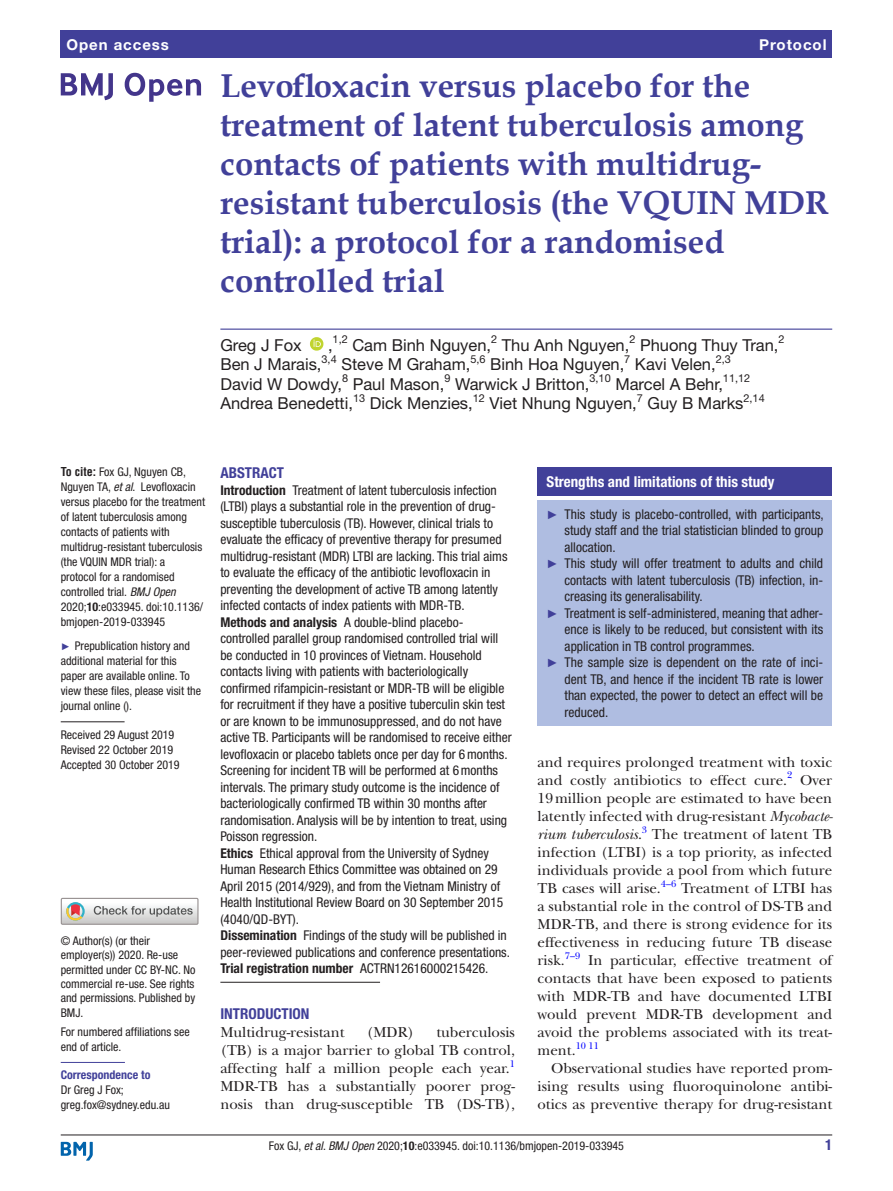
<style>
.page{position:relative;width:893px;height:1191px;background:#fff}
.page>*{position:absolute;margin:0;border:0;box-sizing:border-box;transform-origin:0 0}
.t1{font:700 33px/39px "Book Antiqua";color:#414099}
.t2{font:16.5px "Helvetica Neue LT Std";color:#231f20}
.t3{font:15px/18px "New Baskerville";color:#231f20;text-align:justify}
.t4{font:700 condensed 15px "Helvetica Neue LT Std";color:#fff}
.t5{font:700 condensed 15px "Helvetica Neue LT Std";color:#414099}
.t6{font:700 15px "Helvetica Neue LT Std";letter-spacing:.065em;color:#fff}
.t7{font:condensed 13.5px/16.5px "Helvetica Neue LT Std";color:#231f20}
.t8{font:condensed 12px/15px "Helvetica Neue LT Std";color:#231f20}
.t9{font:700 condensed 12px "Helvetica Neue LT Std";color:#414099}
.t10{font:10.95px "Helvetica Neue LT Std";color:#231f20}
.t11{font:9.9px "New Baskerville";color:#00f}
.s1{font-family:"Helvetica LT Std";font-weight:700}
.s2{font-style:italic}
.s3{font-weight:700}
.s4{font-family:"Arial";font-stretch:normal;font-size:9.75px;color:#414099}
.s5{font-family:"Arial";font-stretch:normal;font-size:12px;color:#414099}
</style>
<div class="page">
<hr style="left:61px;top:1134px;width:771px;height:1px;background:#231f20">
<svg style="left:61px;top:1141px;width:32px;height:19px"></svg>
<div style="left:61px;top:31px;width:771px;height:27px;background:#414099"></div>
<hr style="left:220px;top:328px;width:612px;height:2px;background:#414099">
<svg style="left:310px;top:337px;width:13px;height:14px"></svg>
<hr style="left:61px;top:721px;width:64px;height:1px;background:#231f20">
<hr style="left:61px;top:1062px;width:64px;height:1px;background:#414099">
<svg style="left:61px;top:73px;width:52px;height:27px"></svg>
<svg style="left:125px;top:73px;width:76px;height:29px"></svg>
<div style="left:61px;top:897px;width:138px;height:27px;border:1px solid #969090"></div>
<svg style="left:61px;top:898px;width:137px;height:26px"></svg>
<div style="left:538px;top:467px;width:294px;height:29px;background:#414099"></div>
<div style="left:538px;top:500px;width:294px;height:226px;background:#afbde1"></div>
<hr style="left:220px;top:982px;width:160px;height:1px;background:#231f20">
<p class="t6" style="left:66px;top:35px;width:104px">Open access</p>
<p class="t6" style="left:759px;top:35px;width:69px">Protocol</p>
<h1 class="t1" style="left:220px;top:66px;width:610px">Levofloxacin versus placebo for the treatment of latent tuberculosis among contacts of patients with multidrug&shy;resistant tuberculosis (the VQUIN MDR trial): a protocol for a randomised controlled trial</h1>
<p class="t10" style="left:333px;top:333px;width:17px">1,2</p>
<p class="t2" style="left:352px;top:335px;width:140px">Cam Binh Nguyen,</p>
<p class="t10" style="left:491px;top:333px;width:8px">2</p>
<p class="t2" style="left:502px;top:335px;width:129px">Thu Anh Nguyen,</p>
<p class="t10" style="left:629px;top:333px;width:8px">2</p>
<p class="t2" style="left:640px;top:335px;width:140px">Phuong Thuy Tran,</p>
<p class="t10" style="left:778px;top:333px;width:8px">2</p>
<p class="t2" style="left:220px;top:335px;width:83px">Greg J Fox</p>
<p class="t2" style="left:328px;top:335px;width:6px">,</p>
<p class="t2" style="left:220px;top:354px;width:103px">Ben J Marais,</p>
<p class="t10" style="left:322px;top:352px;width:17px">3,4</p>
<p class="t2" style="left:341px;top:354px;width:130px">Steve M Graham,</p>
<p class="t10" style="left:470px;top:352px;width:17px">5,6</p>
<p class="t2" style="left:490px;top:354px;width:136px">Binh Hoa Nguyen,</p>
<p class="t10" style="left:624px;top:352px;width:8px">7</p>
<p class="t2" style="left:635px;top:354px;width:82px">Kavi Velen,</p>
<p class="t10" style="left:716px;top:352px;width:17px">2,3</p>
<p class="t2" style="left:220px;top:374px;width:123px">David W Dowdy,</p>
<p class="t10" style="left:342px;top:372px;width:8px">8</p>
<p class="t2" style="left:353px;top:374px;width:93px">Paul Mason,</p>
<p class="t10" style="left:444px;top:372px;width:8px">9</p>
<p class="t2" style="left:455px;top:374px;width:136px">Warwick J Britton,</p>
<p class="t10" style="left:589px;top:372px;width:23px">3,10</p>
<p class="t2" style="left:615px;top:374px;width:109px">Marcel A Behr,</p>
<p class="t10" style="left:723px;top:372px;width:29px">11,12</p>
<p class="t2" style="left:220px;top:393px;width:134px">Andrea Benedetti,</p>
<p class="t10" style="left:353px;top:391px;width:14px">13</p>
<p class="t2" style="left:370px;top:393px;width:104px">Dick Menzies,</p>
<p class="t10" style="left:473px;top:391px;width:14px">12</p>
<p class="t2" style="left:489px;top:393px;width:149px">Viet Nhung Nguyen,</p>
<p class="t10" style="left:637px;top:391px;width:8px">7</p>
<p class="t2" style="left:647px;top:393px;width:97px">Guy B Marks</p>
<p class="t10" style="left:743px;top:391px;width:23px">2,14</p>
<p class="t8" style="left:61px;top:464px;width:146px"><span class="s1">To cite:</span> Fox GJ, Nguyen CB,<br>Nguyen TA, <span class="s2">et al</span>. Levofloxacin versus placebo for the treatment of latent tuberculosis among contacts of patients with multidrug-resistant tuberculosis (the VQUIN MDR trial): a<br>protocol for a randomised controlled trial. <span class="s2">BMJ Open<br></span>2020;<span class="s3">10</span>:e033945. doi:10.1136/ bmjopen-2019-033945</p>
<p class="t8" style="left:61px;top:638px;width:142px"><span class="s4">►</span> Prepublication history and additional material for this paper are available online. To view these files, please visit the journal online ().</p>
<p class="t8" style="left:61px;top:727px;width:120px">Received 29 August 2019<br>Revised 22 October 2019<br>Accepted 30 October 2019</p>
<p class="t8" style="left:61px;top:933px;width:136px;line-height:14.4px">© Author(s) (or their employer(s)) 2020. Re-use permitted under CC BY-NC. No commercial re-use. See rights and permissions. Published by<br>BMJ.</p>
<p class="t8" style="left:61px;top:1024px;width:130px">For numbered affiliations see end of article.</p>
<p class="t9" style="left:61px;top:1067px;width:91px">Correspondence to</p>
<p class="t8" style="left:61px;top:1082px;width:111px">Dr Greg J Fox; greg.fox@sydney.edu.au</p>
<p class="t5" style="left:220px;top:464px;width:65px">Abstract</p>
<p class="t7" style="left:220px;top:481px;width:293px"><span class="s3">Introduction</span> Treatment of latent tuberculosis infection (LTBI) plays a substantial role in the prevention of drug&shy;susceptible tuberculosis (TB). However, clinical trials to evaluate the efficacy of preventive therapy for presumed multidrug-resistant (MDR) LTBI are lacking. This trial aims to evaluate the efficacy of the antibiotic levofloxacin in preventing the development of active TB among latently infected contacts of index patients with MDR-TB.<br><span class="s3">Methods and analysis</span> A double-blind placebo&shy;controlled parallel group randomised controlled trial will be conducted in 10 provinces of Vietnam. Household contacts living with patients with bacteriologically confirmed rifampicin-resistant or MDR-TB will be eligible for recruitment if they have a positive tuberculin skin test or are known to be immunosuppressed, and do not have active TB. Participants will be randomised to receive either levofloxacin or placebo tablets once per day for 6months.<br>Screening for incident TB will be performed at 6months intervals. The primary study outcome is the incidence of bacteriologically confirmed TB within 30 months after randomisation. Analysis will be by intention to treat, using Poisson regression.<br><span class="s3">Ethics</span> Ethical approval from the University of Sydney Human Research Ethics Committee was obtained on 29<br>April 2015 (2014/929), and from the Vietnam Ministry of Health Institutional Review Board on 30 September 2015 (4040/QD-BYT).<br><span class="s3">Dissemination</span> Findings of the study will be published in peer-reviewed publications and conference presentations.<br><span class="s3">Trial registration number</span> ACTRN12616000215426.</p>
<p class="t5" style="left:220px;top:1005px;width:91px">Introduction</p>
<p class="t3" style="left:220px;top:1023px;width:126px">Multidrug-resistant</p>
<p class="t3" style="left:367px;top:1023px;width:49px">(MDR)</p>
<p class="t3" style="left:220px;top:1023px;width:296px;text-indent:216px">tuberculosis (TB) is a major barrier to global TB control, affecting half a million people each year.</p>
<p class="t11" style="left:510px;top:1057px;width:7px">1</p>
<p class="t3" style="left:220px;top:1077px;width:296px">MDR-TB has a substantially poorer prog&shy;nosis than drug-susceptible TB (DS-TB),</p>
<p class="t4" style="left:547px;top:473px;width:229px">Strengths and limitations of this study</p>
<p class="t7" style="left:547px;top:506px;width:279px"><span class="s5">►</span> This study is placebo-controlled, with participants,</p>
<p class="t7" style="left:565px;top:522px;width:260px">study staff and the trial statistician blinded to group</p>
<p class="t7" style="left:565px;top:539px;width:53px">allocation.</p>
<p class="t7" style="left:547px;top:555px;width:278px"><span class="s5">►</span> This study will offer treatment to adults and child</p>
<p class="t7" style="left:565px;top:572px;width:260px">contacts with latent tuberculosis (TB) infection, in-</p>
<p class="t7" style="left:565px;top:588px;width:140px">creasing its generalisability.</p>
<p class="t7" style="left:547px;top:605px;width:278px"><span class="s5">►</span> Treatment is self-administered, meaning that adher-</p>
<p class="t7" style="left:565px;top:621px;width:260px">ence is likely to be reduced, but consistent with its</p>
<p class="t7" style="left:565px;top:638px;width:192px">application in TB control programmes.</p>
<p class="t7" style="left:547px;top:654px;width:278px"><span class="s5">►</span> The sample size is dependent on the rate of inci-</p>
<p class="t7" style="left:565px;top:671px;width:260px">dent TB, and hence if the incident TB rate is lower</p>
<p class="t7" style="left:565px;top:687px;width:260px">than expected, the power to detect an effect will be</p>
<p class="t7" style="left:565px;top:704px;width:45px">reduced.</p>
<p class="t3" style="left:538px;top:753px;width:296px">and requires prolonged treatment with toxic and costly antibiotics to effect cure.<sup>2</sup></p>
<p class="t3" style="left:538px;top:771px;width:297px;text-indent:263px">Over 19million people are estimated to have been latently infected with drug-resistant <span class="s2">Mycobacte&shy;rium tuberculosis</span>.</p>
<p class="t11" style="left:642px;top:823px;width:7px">3</p>
<p class="t3" style="left:538px;top:825px;width:296px;text-indent:114px">The treatment of latent TB infection (LTBI) is a top priority, as infected individuals provide a pool from which future TB cases will arise.</p>
<p class="t11" style="left:661px;top:877px;width:17px">4–6</p>
<p class="t3" style="left:538px;top:879px;width:296px;text-indent:144px">Treatment of LTBI has a substantial role in the control of DS-TB and MDR-TB, and there is strong evidence for its effectiveness in reducing future TB disease risk.</p>
<p class="t11" style="left:565px;top:949px;width:17px">7–9</p>
<p class="t3" style="left:538px;top:951px;width:296px;text-indent:50px">In particular, effective treatment of contacts that have been exposed to patients with MDR-TB and have documented LTBI would prevent MDR-TB development and avoid the problems associated with its treat&shy;ment.<sup>10</sup> <sup>11</sup></p>
<p class="t3" style="left:538px;top:1059px;width:296px;text-indent:14px">Observational studies have reported prom&shy;ising results using fluoroquinolone antibi&shy;otics as preventive therapy for drug-resistant</p>
<p class="t8" style="left:269px;top:1137px;width:357px">Fox GJ, <span class="s2">et al</span>. <span class="s2">BMJ Open</span> 2020;<span class="s3">10</span>:e033945. doi:10.1136/bmjopen-2019-033945</p>
<p class="t5" style="left:825px;top:1135px;width:9px">1</p>
</div>
